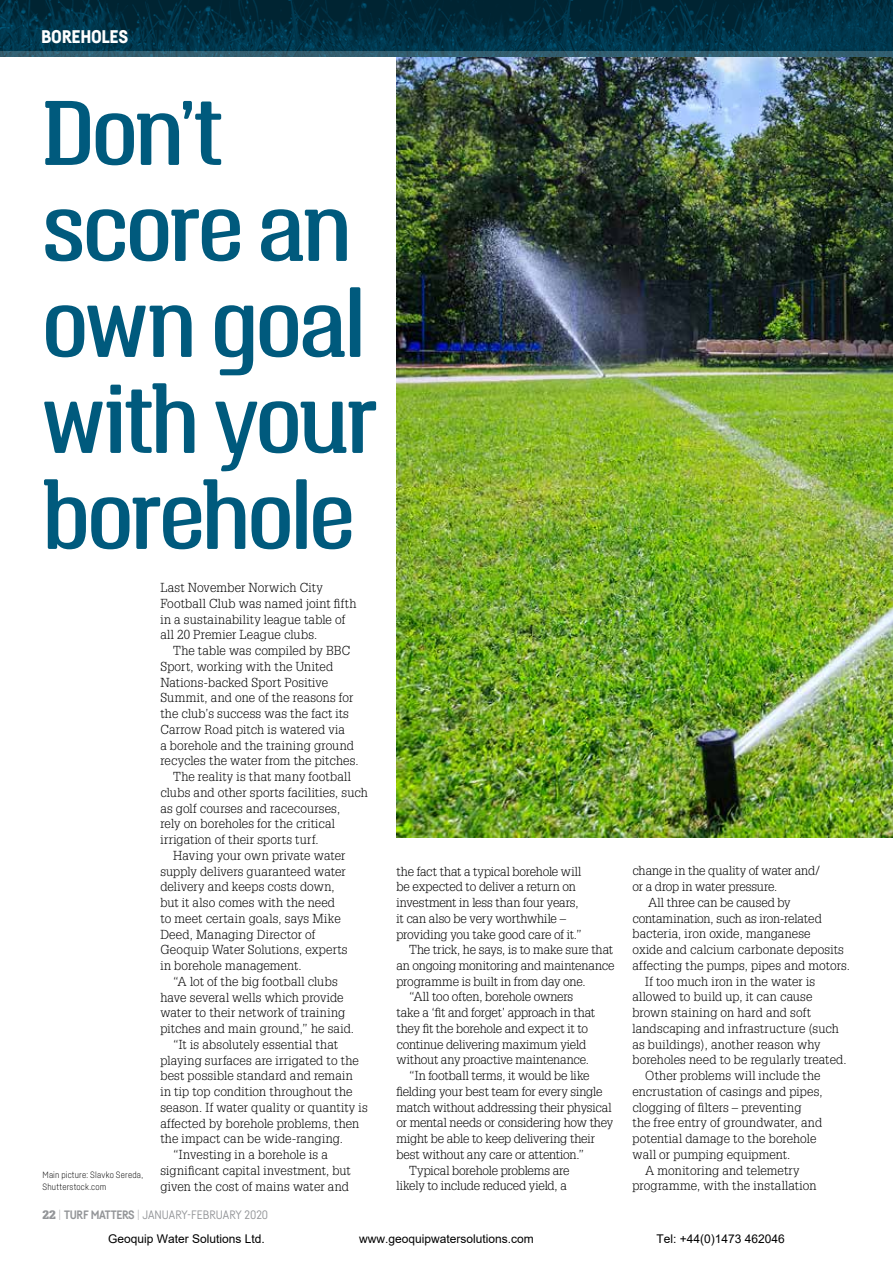
<style>
.page{position:relative;width:893px;height:1263px;background:#fff}
.page>*{position:absolute;margin:0;border:0;box-sizing:border-box;transform-origin:0 0}
.t1{font:81px/96px "Triump";letter-spacing:-.025em;color:#005a7d}
.t2{font:900 18px "Fabrikat";letter-spacing:-.02em;color:#fff}
.t3{font:300 12.75px/15.8px "Glypha";letter-spacing:.005em;color:#000}
.t4{font:300 12.75px "Glypha";letter-spacing:-.015em;color:#000}
.t5{font:300 12.75px "Glypha";letter-spacing:-.02em;color:#000}
.t6{font:12px "Arial";color:#000}
.t7{font:12px "Fabrikat";color:#939598}
.t8{font:300 9px/12px "Fabrikat";letter-spacing:.02em;color:#000}
.s1{font-family:"Glypha";font-weight:900}
.s2{font-weight:100}
.s3{font-weight:700}
</style>
<div class="page">
<img style="left:396px;top:57px;width:497px;height:781px">
<img style="left:0;top:0;width:893px;height:51px">
<svg style="left:0;top:51px;width:893px;height:6px;fill:#325f71"></svg>
<h2 class="t2" style="left:41px;top:25px;width:88px">BOREHOLES</h2>
<h1 class="t1" style="left:43px;top:83px;width:336px">Don’t score an own goal with your borehole</h1>
<p class="t8" style="left:43px;top:1169px;width:102px">Main picture: Slavko Sereda,<br>Shutterstock.com</p>
<p class="t3" style="left:160px;top:580px;width:198px">Last November Norwich City<br>Football Club was named joint fifth in a sustainability league table of all 20 Premier League clubs.</p>
<p class="t3" style="left:173px;top:643px;width:179px">The table was compiled by BBC</p>
<p class="t3" style="left:160px;top:659px;width:174px">Sport, working with the United</p>
<p class="t3" style="left:160px;top:674px;width:169px">Nations-backed Sport Positive</p>
<p class="t3" style="left:160px;top:690px;width:194px">Summit, and one of the reasons for</p>
<p class="t3" style="left:160px;top:706px;width:190px">the club’s success was the fact its</p>
<p class="t3" style="left:160px;top:722px;width:186px">Carrow Road pitch is watered via</p>
<p class="t3" style="left:160px;top:737px;width:195px">a borehole and the training ground</p>
<p class="t3" style="left:160px;top:753px;width:200px">recycles the water from the pitches.</p>
<p class="t3" style="left:173px;top:769px;width:179px">The reality is that many football</p>
<p class="t3" style="left:160px;top:785px;width:209px">clubs and other sports facilities, such</p>
<p class="t3" style="left:160px;top:800px;width:181px">as golf courses and racecourses,</p>
<p class="t3" style="left:160px;top:816px;width:176px">rely on boreholes for the critical</p>
<p class="t3" style="left:160px;top:832px;width:160px">irrigation of their sports turf.</p>
<p class="t3" style="left:173px;top:848px;width:174px">Having your own private water</p>
<p class="t3" style="left:160px;top:863px;width:187px">supply delivers guaranteed water</p>
<p class="t3" style="left:160px;top:879px;width:176px">delivery and keeps costs down,</p>
<p class="t3" style="left:160px;top:895px;width:176px">but it also comes with the need</p>
<p class="t3" style="left:160px;top:911px;width:182px">to meet certain goals, says Mike</p>
<p class="t3" style="left:160px;top:926px;width:157px">Deed, Managing Director of</p>
<p class="t3" style="left:160px;top:942px;width:189px">Geoquip Water Solutions, experts</p>
<p class="t3" style="left:160px;top:958px;width:143px">in borehole management.</p>
<p class="t3" style="left:173px;top:974px;width:166px">“A lot of the big football clubs</p>
<p class="t3" style="left:160px;top:989px;width:185px">have several wells which provide</p>
<p class="t3" style="left:160px;top:1005px;width:186px">water to their network of training</p>
<p class="t3" style="left:160px;top:1021px;width:195px">pitches and main ground,” he said.</p>
<p class="t3" style="left:173px;top:1037px;width:166px">“It is absolutely essential that</p>
<p class="t3" style="left:160px;top:1052px;width:200px">playing surfaces are irrigated to the</p>
<p class="t3" style="left:160px;top:1068px;width:194px">best possible standard and remain</p>
<p class="t3" style="left:160px;top:1084px;width:194px">in tip top condition throughout the</p>
<p class="t3" style="left:160px;top:1100px;width:209px">season. If water quality or quantity is</p>
<p class="t3" style="left:160px;top:1115px;width:200px">affected by borehole problems, then</p>
<p class="t3" style="left:160px;top:1131px;width:184px">the impact can be wide-ranging.</p>
<p class="t3" style="left:173px;top:1147px;width:156px">“Investing in a borehole is a</p>
<p class="t3" style="left:160px;top:1162px;width:192px">significant capital investment, but</p>
<p class="t3" style="left:160px;top:1178px;width:190px">given the cost of mains water and</p>
<p class="t7" style="left:43px;top:1207px;width:227px"><span class="s1">22</span> <span class="s2">|</span> <span class="s3">TURF MATTERS</span> <span class="s2">|</span> JANUARY-FEBRUARY 2020</p>
<p class="t3" style="left:396px;top:863px;width:186px">the fact that a typical borehole will</p>
<p class="t3" style="left:396px;top:879px;width:181px">be expected to deliver a return on</p>
<p class="t3" style="left:396px;top:895px;width:184px">investment in less than four years,</p>
<p class="t3" style="left:396px;top:910px;width:171px">it can also be very worthwhile –</p>
<p class="t5" style="left:396px;top:927px;width:187px">providing you take good care of it.”</p>
<p class="t3" style="left:409px;top:942px;width:205px">The trick, he says, is to make sure that</p>
<p class="t3" style="left:396px;top:958px;width:220px">an ongoing monitoring and maintenance</p>
<p class="t4" style="left:396px;top:974px;width:191px">programme is built in from day one.</p>
<p class="t4" style="left:409px;top:990px;width:166px">“All too often, borehole owners</p>
<p class="t4" style="left:396px;top:1005px;width:200px">take a ‘fit and forget’ approach in that</p>
<p class="t4" style="left:396px;top:1021px;width:193px">they fit the borehole and expect it to</p>
<p class="t4" style="left:396px;top:1037px;width:191px">continue delivering maximum yield</p>
<p class="t3" style="left:396px;top:1052px;width:194px">without any proactive maintenance.</p>
<p class="t3" style="left:409px;top:1068px;width:182px">“In football terms, it would be like</p>
<p class="t4" style="left:396px;top:1084px;width:207px">fielding your best team for every single</p>
<p class="t4" style="left:396px;top:1100px;width:217px">match without addressing their physical</p>
<p class="t4" style="left:396px;top:1116px;width:218px">or mental needs or considering how they</p>
<p class="t4" style="left:396px;top:1131px;width:200px">might be able to keep delivering their</p>
<p class="t4" style="left:396px;top:1147px;width:189px">best without any care or attention.”</p>
<p class="t5" style="left:409px;top:1163px;width:162px">Typical borehole problems are</p>
<p class="t4" style="left:396px;top:1179px;width:172px">likely to include reduced yield, a</p>
<p class="t3" style="left:632px;top:863px;width:189px">change in the quality of water and/</p>
<p class="t4" style="left:632px;top:879px;width:146px">or a drop in water pressure.</p>
<p class="t3" style="left:648px;top:895px;width:144px">All three can be caused by</p>
<p class="t3" style="left:632px;top:910px;width:191px">contamination, such as iron-related</p>
<p class="t3" style="left:632px;top:926px;width:180px">bacteria, iron oxide, manganese</p>
<p class="t3" style="left:632px;top:942px;width:213px">oxide and calcium carbonate deposits</p>
<p class="t3" style="left:632px;top:958px;width:219px">affecting the pumps, pipes and motors.</p>
<p class="t3" style="left:645px;top:973px;width:172px">If too much iron in the water is</p>
<p class="t3" style="left:632px;top:989px;width:182px">allowed to build up, it can cause</p>
<p class="t3" style="left:632px;top:1005px;width:180px">brown staining on hard and soft</p>
<p class="t3" style="left:632px;top:1021px;width:208px">landscaping and infrastructure (such</p>
<p class="t3" style="left:632px;top:1036px;width:190px">as buildings), another reason why</p>
<p class="t3" style="left:632px;top:1052px;width:216px">boreholes need to be regularly treated.</p>
<p class="t3" style="left:645px;top:1068px;width:177px">Other problems will include the</p>
<p class="t3" style="left:632px;top:1084px;width:192px">encrustation of casings and pipes,</p>
<p class="t3" style="left:632px;top:1099px;width:170px">clogging of filters – preventing</p>
<p class="t3" style="left:632px;top:1115px;width:191px">the free entry of groundwater, and</p>
<p class="t3" style="left:632px;top:1131px;width:185px">potential damage to the borehole</p>
<p class="t3" style="left:632px;top:1147px;width:159px">wall or pumping equipment.</p>
<p class="t3" style="left:645px;top:1162px;width:156px">A monitoring and telemetry</p>
<p class="t3" style="left:632px;top:1178px;width:186px">programme, with the installation</p>
<p class="t6" style="left:108px;top:1230px;width:158px">Geoquip Water Solutions Ltd.</p>
<p class="t6" style="left:359px;top:1230px;width:176px">www.geoquipwatersolutions.com</p>
<p class="t6" style="left:657px;top:1230px;width:130px">Tel: +44(0)1473 462046</p>
</div>
